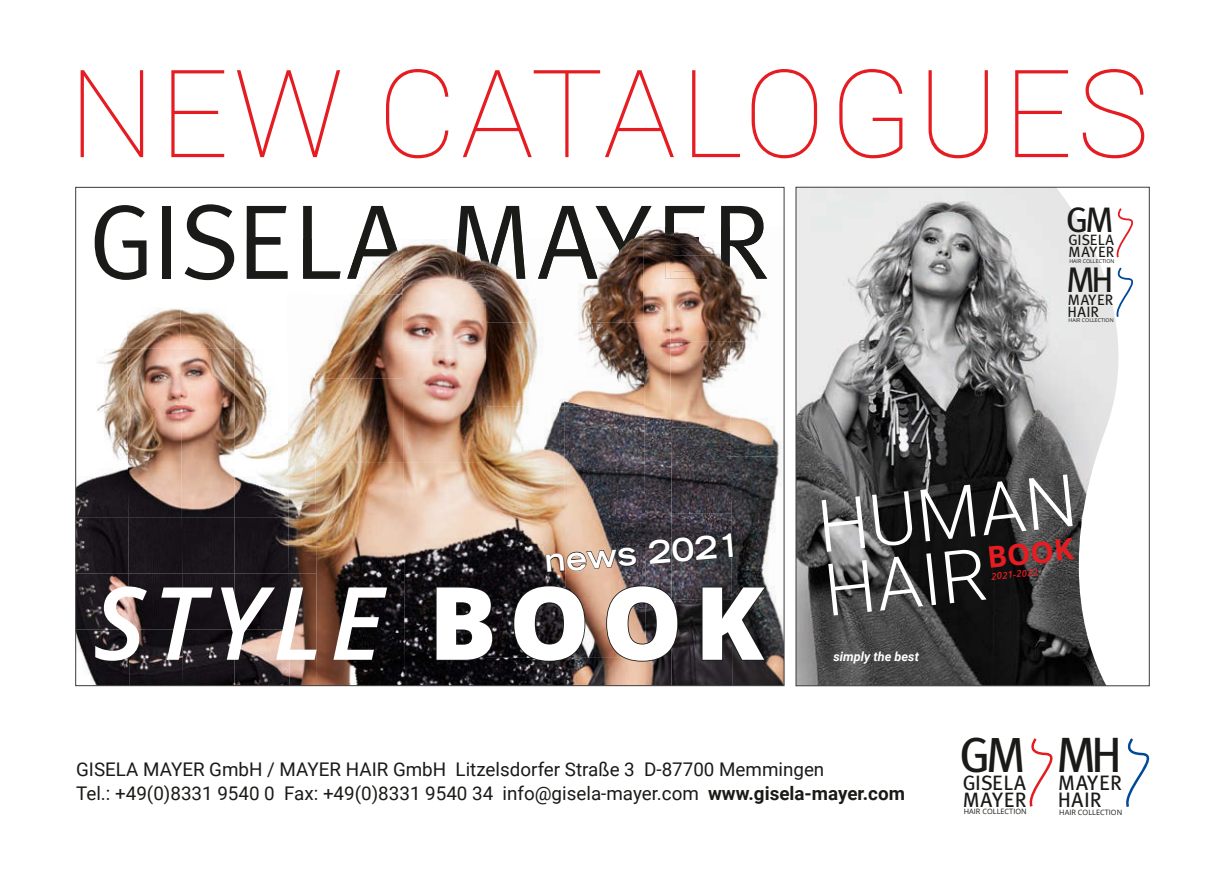
<style>
.page{position:relative;width:1225px;height:874px;background:#fff}
.page>*{position:absolute;margin:0;border:0;box-sizing:border-box;transform-origin:0 0}
.t1{font:100 122.2px "Roboto";letter-spacing:.035em;color:#e51c21}
.t2{font:italic 600 101.2px "Open Sans";letter-spacing:.07em;color:#fff}
.t3{font:300 72.8px/64px "Roboto";color:#fff}
.t4{font:49.6px "Meta Plus Book Caps";color:#1a1a18}
.t5{font:49.4px "Meta Plus Book Caps";color:#1a1a18}
.t6{font:35.6px "Meta Plus Book Caps";color:#1a1a18}
.t7{font:35.4px "Meta Plus Book Caps";color:#1a1a18}
.t8{font:700 expanded 31.6px "Trade Gothic LH";color:#fff}
.t9{font:700 29.6px "Open Sans";color:#e51c21}
.t10{font:20.8px/16.8px "Meta Plus Book Caps";letter-spacing:.015em;color:#1a1a18}
.t11{font:18.8px/24px "Roboto";color:#1a1a18}
.t12{font:15px/12px "Meta Plus Book Caps";letter-spacing:.015em;color:#1a1a18}
.t13{font:italic 700 12.6px "Roboto";color:#fff}
.t14{font:italic 600 9.4px "Open Sans";color:#e51c21}
.t15{font:7.4px "Open Sans";color:#1a1a18}
.t16{font:5.2px "Open Sans";color:#1a1a18}
.s1{font-weight:800;font-style:normal}
.s2{font-weight:700}
</style>
<div class="page">
<svg style="left:1029px;top:738px;width:24px;height:68px"></svg>
<svg style="left:1126px;top:738px;width:23px;height:68px"></svg>
<img style="left:797px;top:189px;width:322px;height:494px">
<svg style="left:1116px;top:208px;width:17px;height:49px"></svg>
<svg style="left:1116px;top:267px;width:17px;height:50px"></svg>
<svg style="left:95px;top:205px;width:51px;height:75px"></svg>
<div style="left:162px;top:206px;width:8px;height:72px;background:#1a1a18"></div>
<svg style="left:185px;top:204px;width:49px;height:76px"></svg>
<svg style="left:247px;top:206px;width:40px;height:33px"></svg>
<svg style="left:303px;top:206px;width:9px;height:33px"></svg>
<svg style="left:360px;top:206px;width:34px;height:33px"></svg>
<svg style="left:458px;top:206px;width:63px;height:33px"></svg>
<svg style="left:555px;top:206px;width:96px;height:21px"></svg>
<svg style="left:665px;top:206px;width:40px;height:21px"></svg>
<svg style="left:721px;top:206px;width:43px;height:21px"></svg>
<img style="left:486px;top:227px;width:235px;height:28px">
<img style="left:732px;top:278px;width:50px;height:178px">
<img style="left:671px;top:255px;width:61px;height:344px">
<img style="left:731px;top:456px;width:51px;height:227px">
<img style="left:671px;top:599px;width:61px;height:84px">
<img style="left:486px;top:685px;width:164px;height:1px">
<img style="left:497px;top:227px;width:25px;height:12px">
<img style="left:551px;top:227px;width:33px;height:12px">
<img style="left:607px;top:227px;width:33px;height:12px">
<img style="left:665px;top:227px;width:41px;height:51px">
<img style="left:721px;top:227px;width:46px;height:51px">
<img style="left:77px;top:308px;width:212px;height:321px">
<img style="left:234px;top:308px;width:1px;height:89px">
<img style="left:77px;top:629px;width:158px;height:54px">
<img style="left:236px;top:685px;width:81px;height:1px">
<img style="left:246px;top:239px;width:156px;height:55px">
<img style="left:402px;top:239px;width:84px;height:334px">
<img style="left:316px;top:294px;width:88px;height:251px">
<img style="left:316px;top:545px;width:89px;height:138px">
<img style="left:404px;top:573px;width:82px;height:110px">
<img style="left:247px;top:239px;width:40px;height:39px">
<img style="left:303px;top:239px;width:37px;height:39px">
<img style="left:347px;top:239px;width:60px;height:39px">
<img style="left:455px;top:239px;width:31px;height:39px">
<img style="left:486px;top:239px;width:159px;height:444px">
<img style="left:643px;top:239px;width:28px;height:279px">
<img style="left:645px;top:517px;width:26px;height:166px">
<img style="left:538px;top:239px;width:59px;height:39px">
<img style="left:613px;top:239px;width:21px;height:39px">
<img style="left:665px;top:239px;width:5px;height:39px">
<img style="left:287px;top:292px;width:29px;height:281px">
<img style="left:289px;top:573px;width:28px;height:110px">
<img style="left:235px;top:629px;width:55px;height:54px">
<svg style="left:435px;top:585px;width:59px;height:76px;background:#121013"></svg>
<svg style="left:512px;top:584px;width:74px;height:78px;background:#363032"></svg>
<svg style="left:605px;top:584px;width:74px;height:78px;background:#766158"></svg>
<svg style="left:701px;top:585px;width:67px;height:76px;background:#262527"></svg>
<svg style="left:545px;top:547px;width:91px;height:26px;background:#967969"></svg>
<svg style="left:648px;top:532px;width:86px;height:32px;background:#353338"></svg>
<h1 class="t1" style="left:69px;top:28px;width:1082px">NEW CATALOGUES</h1>
<h3 class="t7" style="left:1066px;top:199px;width:49px">GM</h3>
<p class="t16" style="left:1069px;top:257px;width:47px">HAIR COLLECTION</p>
<p class="t12" style="left:1068px;top:234px;width:48px">GISELA<br>MAYER</p>
<h3 class="t6" style="left:1066px;top:259px;width:49px">MH</h3>
<p class="t12" style="left:1067px;top:293px;width:47px">MAYER</p>
<p class="t16" style="left:1068px;top:317px;width:47px">HAIR COLLECTION</p>
<p class="t12" style="left:1067px;top:305px;width:33px">HAIR</p>
<h3 class="t8" style="left:542px;top:540px;width:198px;rotate:-5deg">news 2021</h3>
<h2 class="t2" style="left:93px;top:553px;width:672px">STYLE <span class="s1">BOOK</span></h2>
<h3 class="t3" style="left:814px;top:492px;width:261px;rotate:-6deg">HUMAN<br>HAIR</h3>
<h3 class="t9" style="left:985px;top:536px;width:88px;rotate:-6deg">BOOK</h3>
<p class="t14" style="left:990px;top:570px;width:48px;rotate:-6deg">2021-2022</p>
<p class="t13" style="left:833px;top:647px;width:87px">simply the best</p>
<p class="t11" style="left:76px;top:755px;width:830px">GISELA MAYER GmbH / MAYER HAIR GmbH Litzelsdorfer Straße 3 D-87700 Memmingen<br>Tel.: +49(0)8331 9540 0 Fax: +49(0)8331 9540 34 info@gisela-mayer.com <span class="s2">www.gisela-mayer.com</span></p>
<h3 class="t5" style="left:959px;top:725px;width:68px">GM</h3>
<p class="t15" style="left:963px;top:806px;width:64px">HAIR COLLECTION</p>
<p class="t10" style="left:962px;top:773px;width:66px">GISELA<br>MAYER</p>
<h3 class="t4" style="left:1056px;top:725px;width:68px">MH</h3>
<p class="t10" style="left:1058px;top:774px;width:65px">MAYER</p>
<p class="t15" style="left:1059px;top:806px;width:64px">HAIR COLLECTION</p>
<p class="t10" style="left:1057px;top:791px;width:46px">HAIR</p>
</div>
